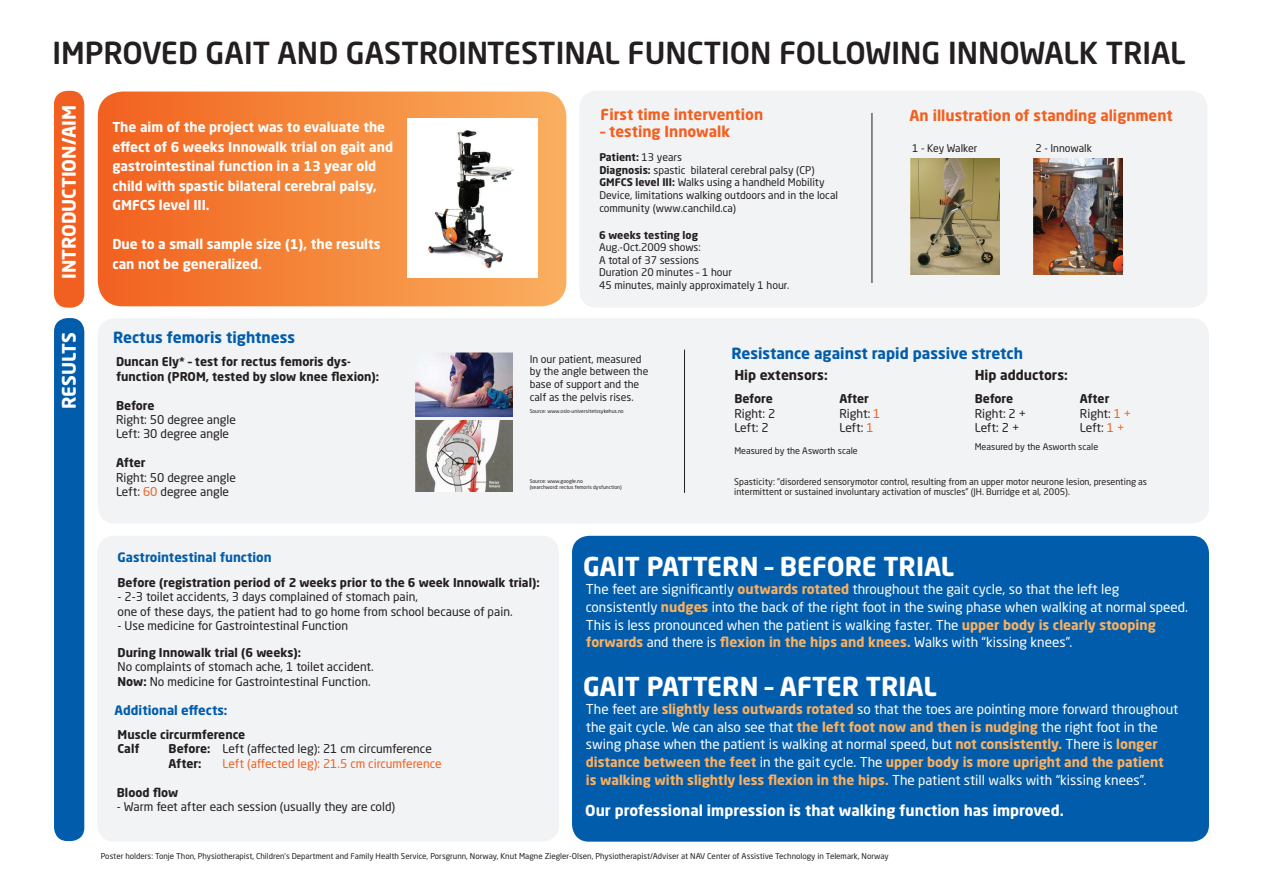
<style>
.page{position:relative;width:1263px;height:893px;background:#fff}
.page>*{position:absolute;margin:0;border:0;box-sizing:border-box;transform-origin:0 0}
.t1{font:500 30px "Neo Sans Pro";color:#231f20}
.t2{font:700 25.8px "Neo Sans Pro";color:#fff}
.t3{font:700 18.45px "Neo Sans Pro";color:#fff}
.t4{font:700 15.15px "Neo Sans Pro";color:#015dab}
.t5{font:700 15px "Neo Sans Pro";color:#f26021}
.t6{font:700 15px "Neo Sans Pro";color:#fff}
.t7{font:13.5px/17.9px "Neo Sans Pro";color:#fff}
.t8{font:700 13.5px/19.5px "Neo Sans Pro";color:#fff}
.t9{font:700 13.5px "Neo Sans Pro";color:#231f20}
.t10{font:700 12.9px "Neo Sans Pro";color:#015dab}
.t11{font:12px/14.4px "Neo Sans Pro";color:#231f20}
.t12{font:700 12px/14.4px "Neo Sans Pro";color:#231f20}
.t13{font:12px "Neo Sans Pro";color:#f26021}
.t14{font:10.5px/12.6px "Neo Sans Pro";color:#231f20}
.t15{font:700 10.5px "Neo Sans Pro";color:#231f20}
.t16{font:10.5px "Neo Sans Pro";letter-spacing:-.02em;color:#231f20}
.t17{font:9px/9.3px "Neo Sans Pro";color:#231f20}
.t18{font:7.95px "Neo Sans Pro";color:#231f20}
.t19{font:5.1px "Neo Sans Pro";color:#231f20}
.s1{color:#f26021}
.s2{font-weight:400}
.s3{font-weight:700}
.s4{font-weight:700;color:#fab061}
</style>
<div class="page">
<div style="left:54px;top:91px;width:30px;height:217px;background:#f26021;border-radius:14px"></div>
<div style="left:54px;top:318px;width:30px;height:523px;background:#015dab;border-radius:14px"></div>
<div style="left:579px;top:91px;width:628px;height:217px;background:#f2f3f4;border-radius:17px"></div>
<img style="left:910px;top:158px;width:90px;height:116px">
<img style="left:1034px;top:158px;width:88px;height:116px">
<hr style="left:871px;top:113px;width:1px;height:170px;background:#231f20">
<svg style="left:98px;top:92px;width:468px;height:214px;background:#f4833a"></svg>
<img style="left:407px;top:119px;width:130px;height:159px">
<div style="left:97px;top:536px;width:462px;height:306px;background:#f2f3f4;border-radius:17px"></div>
<div style="left:98px;top:318px;width:1111px;height:205px;background:#f2f3f4;border-radius:17px"></div>
<div style="left:572px;top:536px;width:637px;height:306px;background:#015dab;border-radius:17px"></div>
<hr style="left:684px;top:350px;width:1px;height:143px;background:#231f20">
<img style="left:415px;top:353px;width:98px;height:63px">
<img style="left:415px;top:420px;width:97px;height:72px">
<p class="t1" style="left:52px;top:34px;width:1135px">IMPROVED GAIT AND GASTROINTESTINAL FUNCTION FOLLOWING INNOWALK TRIAL</p>
<p class="t3" style="left:57px;top:279px;width:175px;rotate:-90deg">INTRODUCTION/AIM</p>
<p class="t3" style="left:57px;top:409px;width:78px;rotate:-90deg">RESULTS</p>
<p class="t8" style="left:112px;top:117px;width:282px">The aim of the project was to evaluate the effect of 6 weeks Innowalk trial on gait and gastrointestinal function in a 13 year old child with spastic bilateral cerebral palsy, GMFCS level III.</p>
<p class="t8" style="left:112px;top:234px;width:270px">Due to a small sample size (1), the results</p>
<p class="t8" style="left:112px;top:254px;width:151px">can not be generalized.</p>
<p class="t4" style="left:113px;top:327px;width:184px">Rectus femoris tightness</p>
<p class="t12" style="left:116px;top:354px;width:265px">Duncan Ely* – test for rectus femoris dys&shy;function (PROM, tested by slow knee flexion):</p>
<p class="t12" style="left:116px;top:398px;width:40px">Before</p>
<p class="t11" style="left:116px;top:412px;width:121px">Right: 50 degree angle<br>Left: 30 degree angle</p>
<p class="t12" style="left:116px;top:455px;width:31px">After</p>
<p class="t11" style="left:116px;top:470px;width:121px">Right: 50 degree angle<br>Left: <span class="s1">60</span> degree angle</p>
<p class="t5" style="left:601px;top:105px;width:164px">First time intervention</p>
<p class="t5" style="left:601px;top:121px;width:131px">– testing Innowalk</p>
<p class="t15" style="left:599px;top:151px;width:84px">Patient: <span class="s2">13 years</span></p>
<p class="t14" style="left:599px;top:163px;width:217px"><span class="s3">Diagnosis:</span> spastic bilateral cerebral palsy (CP)</p>
<p class="t14" style="left:599px;top:176px;width:240px"><span class="s3">GMFCS level III:</span> Walks using a handheld Mobility<br>Device, limitations walking outdoors and in the local community (www.canchild.ca)</p>
<p class="t15" style="left:599px;top:228px;width:100px">6 weeks testing log</p>
<p class="t14" style="left:599px;top:241px;width:103px">Aug.-Oct.2009 shows:</p>
<p class="t14" style="left:599px;top:253px;width:102px">A total of 37 sessions</p>
<p class="t14" style="left:599px;top:266px;width:192px">Duration 20 minutes – 1 hour<br>45 minutes, mainly approximately 1 hour.</p>
<p class="t5" style="left:909px;top:105px;width:265px">An illustration of standing alignment</p>
<p class="t16" style="left:912px;top:142px;width:67px">1 - Key Walker</p>
<p class="t14" style="left:1035px;top:142px;width:58px">2 - Innowalk</p>
<p class="t14" style="left:530px;top:352px;width:120px">In our patient, measured by the angle between the base of support and the calf as the pelvis rises.</p>
<p class="t19" style="left:530px;top:408px;width:96px">Source: www.oslo-universitetssykehus.no</p>
<p class="t19" style="left:530px;top:478px;width:55px">Source: www.google.no</p>
<p class="t19" style="left:530px;top:484px;width:93px">(searchword: rectus femoris dysfunction)</p>
<p class="t4" style="left:731px;top:344px;width:293px">Resistance against rapid passive stretch</p>
<p class="t9" style="left:734px;top:367px;width:95px">Hip extensors:</p>
<p class="t12" style="left:734px;top:391px;width:40px">Before</p>
<p class="t12" style="left:839px;top:391px;width:31px">After</p>
<p class="t11" style="left:734px;top:406px;width:43px">Right: 2</p>
<p class="t11" style="left:839px;top:406px;width:43px">Right: <span class="s1">1</span></p>
<p class="t11" style="left:734px;top:420px;width:36px">Left: 2</p>
<p class="t11" style="left:839px;top:420px;width:36px">Left: <span class="s1">1</span></p>
<p class="t17" style="left:734px;top:446px;width:125px">Measured by the Asworth scale</p>
<p class="t9" style="left:975px;top:367px;width:95px">Hip adductors:</p>
<p class="t12" style="left:975px;top:391px;width:40px">Before</p>
<p class="t12" style="left:1080px;top:391px;width:31px">After</p>
<p class="t11" style="left:975px;top:406px;width:53px">Right: 2 +</p>
<p class="t11" style="left:1080px;top:406px;width:53px">Right: <span class="s1">1 +</span></p>
<p class="t11" style="left:975px;top:420px;width:46px">Left: 2 +</p>
<p class="t11" style="left:1080px;top:420px;width:46px">Left: <span class="s1">1 +</span></p>
<p class="t17" style="left:975px;top:442px;width:125px">Measured by the Asworth scale</p>
<p class="t17" style="left:734px;top:477px;width:414px">Spasticity: ”disordered sensorymotor control, resulting from an upper motor neurone lesion, presenting as intermittent or sustained involuntary activation of muscles” (JH. Burridge et al, 2005).</p>
<p class="t10" style="left:118px;top:549px;width:156px">Gastrointestinal function</p>
<p class="t12" style="left:118px;top:575px;width:424px">Before (registration period of 2 weeks prior to the 6 week Innowalk trial):</p>
<p class="t11" style="left:118px;top:589px;width:396px">- 2-3 toilet accidents, 3 days complained of stomach pain,<br>one of these days, the patient had to go home from school because of pain.</p>
<p class="t11" style="left:118px;top:618px;width:232px">- Use medicine for Gastrointestinal Function</p>
<p class="t11" style="left:118px;top:645px;width:258px"><span class="s3">During Innowalk trial (6 weeks):<br></span>No complaints of stomach ache, 1 toilet accident.</p>
<p class="t11" style="left:118px;top:674px;width:255px"><span class="s3">Now:</span> No medicine for Gastrointestinal Function.</p>
<p class="t10" style="left:115px;top:702px;width:114px">Additional effects:</p>
<p class="t12" style="left:118px;top:727px;width:129px">Muscle circurmference</p>
<p class="t12" style="left:118px;top:741px;width:23px">Calf</p>
<p class="t11" style="left:169px;top:741px;width:265px"><span class="s3">Before:</span> Left (affected leg): 21 cm circumference</p>
<p class="t12" style="left:169px;top:756px;width:34px">After:</p>
<p class="t13" style="left:223px;top:756px;width:221px">Left (affected leg): 21.5 cm circumference</p>
<p class="t12" style="left:117px;top:784px;width:63px">Blood flow</p>
<p class="t11" style="left:117px;top:799px;width:280px">- Warm feet after each session (usually they are cold)</p>
<p class="t2" style="left:583px;top:550px;width:373px">GAIT PATTERN – BEFORE TRIAL</p>
<p class="t7" style="left:586px;top:580px;width:604px">The feet are significantly <span class="s4">outwards rotated</span> throughout the gait cycle, so that the left leg consistently <span class="s4">nudges</span> into the back of the right foot in the swing phase when walking at normal speed.<br>This is less pronounced when the patient is walking faster. The <span class="s4">upper body is clearly stooping forwards</span> and there is <span class="s4">flexion in the hips and knees.</span> Walks with “kissing knees”.</p>
<p class="t2" style="left:583px;top:670px;width:355px">GAIT PATTERN – AFTER TRIAL</p>
<p class="t7" style="left:586px;top:700px;width:594px">The feet are <span class="s4">slightly less outwards rotated</span> so that the toes are pointing more forward throughout the gait cycle. We can also see that <span class="s4">the left foot now and then is nudging</span> the right foot in the swing phase when the patient is walking at normal speed, but <span class="s4">not consistently.</span> There is <span class="s4">longer distance between the feet</span> in the gait cycle. The <span class="s4">upper body is more upright and the patient<br>is walking with slightly less flexion in the hips.</span> The patient still walks with “kissing knees”.</p>
<p class="t6" style="left:585px;top:801px;width:480px">Our professional impression is that walking function has improved.</p>
<p class="t18" style="left:101px;top:851px;width:789px">Poster holders: Tonje Thon, Physiotherapist, Children’s Department and Family Health Service, Porsgrunn, Norway, Knut Magne Ziegler-Olsen, Physiotherapist/Adviser at NAV Center of Assistive Technology in Telemark, Norway</p>
</div>
